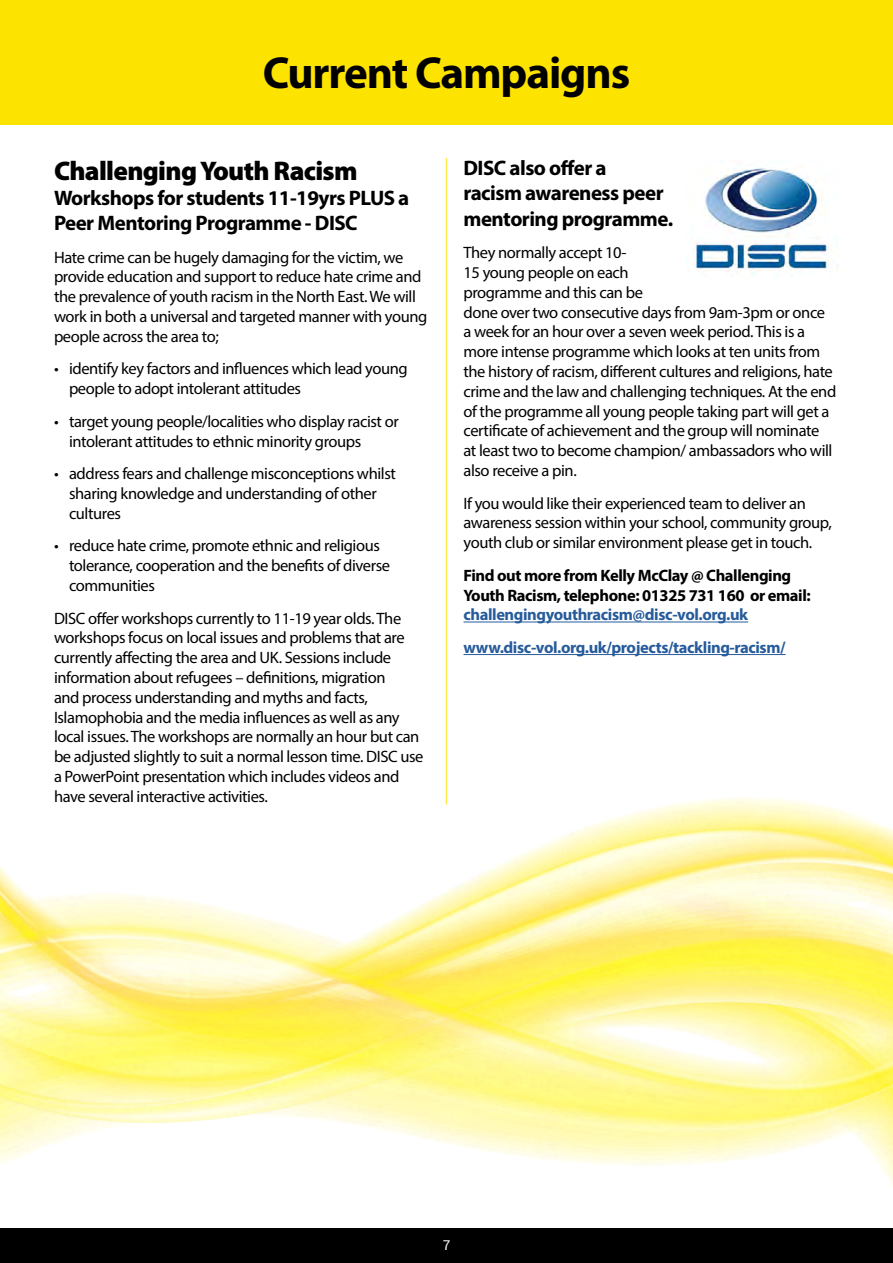
<style>
.page{position:relative;width:893px;height:1263px;background:#fff}
.page>*{position:absolute;margin:0;border:0;box-sizing:border-box;transform-origin:0 0}
.t1{font:700 45px "Myriad Pro";letter-spacing:-.025em;color:#000}
.t2{font:900 27px "Myriad Pro";letter-spacing:-.025em;color:#000}
.t3{font:700 21px/25.2px "Myriad Pro";letter-spacing:-.025em;color:#000}
.t4{font:16.5px/19.8px "Myriad Pro";letter-spacing:-.025em;color:#000}
.t5{font:700 16.5px/32.5px "Myriad Pro";letter-spacing:-.025em;color:#275b9b}
.t6{font:700 16.5px/19.8px "Myriad Pro";letter-spacing:-.025em;color:#000}
.t7{font:13.5px "Roboto";color:#fff}
</style>
<div class="page">
<div style="left:0;top:1229px;width:893px;height:34px;background:#000"></div>
<div style="left:0;top:0;width:893px;height:124px;background:#fde300"></div>
<hr style="left:463px;top:622px;width:285px;height:1px;background:#275b9b">
<hr style="left:463px;top:654px;width:323px;height:1px;background:#275b9b">
<img style="left:693px;top:166px;width:139px;height:110px">
<img style="left:0;top:782px;width:893px;height:403px">
<hr style="left:446px;top:158px;width:1px;height:646px;background:#fde300">
<h1 class="t1" style="left:263px;top:43px;width:369px">Current Campaigns</h1>
<h2 class="t2" style="left:54px;top:155px;width:305px">Challenging Youth Racism</h2>
<p class="t3" style="left:54px;top:185px;width:357px">Workshops for students 11-19yrs PLUS a<br>Peer Mentoring Programme - DISC</p>
<p class="t4" style="left:54px;top:247px;width:375px">Hate crime can be hugely damaging for the victim, we provide education and support to reduce hate crime and the prevalence of youth racism in the North East. We will work in both a universal and targeted manner with young people across the area to;</p>
<p class="t4" style="left:69px;top:359px;width:340px;text-indent:-15px">• identify key factors and influences which lead young people to adopt intolerant attitudes</p>
<p class="t4" style="left:69px;top:411px;width:331px;text-indent:-15px">• target young people/localities who display racist or intolerant attitudes to ethnic minority groups</p>
<p class="t4" style="left:69px;top:463px;width:328px;text-indent:-15px">• address fears and challenge misconceptions whilst sharing knowledge and understanding of other cultures</p>
<p class="t4" style="left:69px;top:536px;width:323px;text-indent:-15px">• reduce hate crime, promote ethnic and religious tolerance, cooperation and the benefits of diverse communities</p>
<p class="t4" style="left:54px;top:608px;width:371px">DISC offer workshops currently to 11-19 year olds. The workshops focus on local issues and problems that are currently affecting the area and UK. Sessions include information about refugees – definitions, migration<br>and process understanding and myths and facts, Islamophobia and the media influences as well as any local issues. The workshops are normally an hour but can be adjusted slightly to suit a normal lesson time. DISC use a PowerPoint presentation which includes videos and have several interactive activities.</p>
<p class="t3" style="left:463px;top:155px;width:211px">DISC also offer a<br>racism awareness peer mentoring programme.</p>
<p class="t4" style="left:463px;top:242px;width:374px">They normally accept 10-<br>15 young people on each<br>programme and this can be<br>done over two consecutive days from 9am-3pm or once a week for an hour over a seven week period. This is a more intense programme which looks at ten units from the history of racism, different cultures and religions, hate crime and the law and challenging techniques. At the end of the programme all young people taking part will get a certificate of achievement and the group will nominate at least two to become champion/ ambassadors who will also receive a pin.</p>
<p class="t4" style="left:463px;top:493px;width:370px">If you would like their experienced team to deliver an awareness session within your school, community group, youth club or similar environment please get in touch.</p>
<p class="t6" style="left:463px;top:565px;width:349px">Find out more from Kelly McClay @ Challenging<br>Youth Racism, telephone: 01325 731 160 or email:</p>
<p class="t5" style="left:463px;top:598px;width:324px">challengingyouthracism@disc-vol.org.uk www.disc-vol.org.uk/projects/tackling-racism/</p>
<p class="t7" style="left:443px;top:1235px;width:9px">7</p>
</div>
